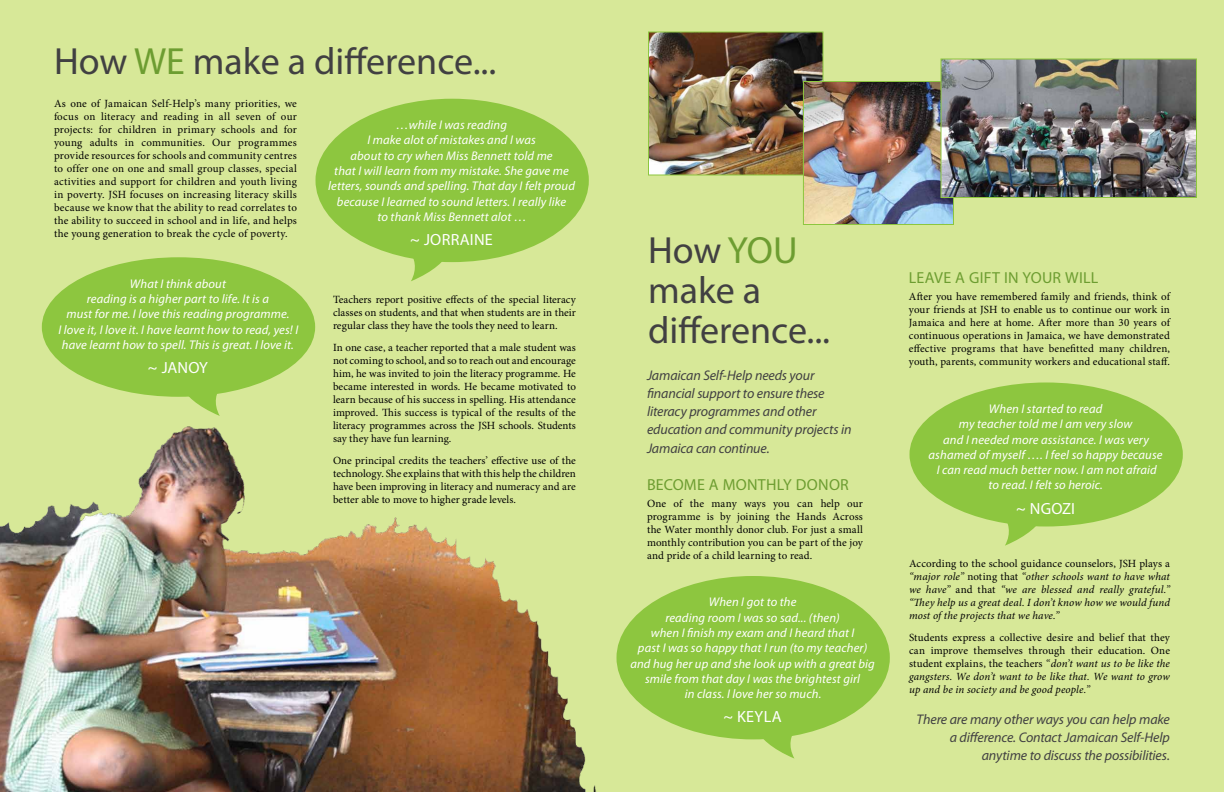
<style>
.page{position:relative;width:1224px;height:792px;background:#d7e898}
.page>*{position:absolute;margin:0;border:0;box-sizing:border-box;transform-origin:0 0}
.t1{font:38px/40px "Myriad Pro";color:#414042}
.t2{font:16.2px "Myriad Pro";letter-spacing:.015em;color:#fff}
.t3{font:16px "Myriad Pro";letter-spacing:.015em;color:#6d9d31}
.t4{font:italic 14px/18.3px "Myriad Pro";letter-spacing:-.01em;color:#414042;text-align:right}
.t5{font:italic 12.6px/15.3px "Myriad Pro";letter-spacing:.01em;color:#fff;text-align:center}
.t6{font:11px/13px "Minion Pro";letter-spacing:.005em;color:#000;text-align:justify}
.t7{font:italic 11px/13px "Minion Pro";letter-spacing:.01em;color:#000;text-align:justify}
.s1{color:#6d9d31}
.s2{font-style:normal}
.s3{font-style:italic}
</style>
<div class="page">
<img style="left:0;top:98px;width:596px;height:694px">
<svg style="left:397px;top:255px;width:61px;height:26px"></svg>
<div style="left:316px;top:99px;width:273px;height:163px;background:#8dc63f;border-radius:50%"></div>
<svg style="left:747px;top:732px;width:61px;height:27px"></svg>
<div style="left:617px;top:576px;width:273px;height:163px;background:#8dc63f;border-radius:50%"></div>
<svg style="left:173px;top:391px;width:61px;height:25px"></svg>
<div style="left:42px;top:257px;width:273px;height:140px;background:#8dc63f;border-radius:50%"></div>
<svg style="left:991px;top:520px;width:61px;height:26px"></svg>
<div style="left:910px;top:382px;width:273px;height:144px;background:#8dc63f;border-radius:50%"></div>
<img style="left:650px;top:34px;width:172px;height:140px">
<div style="left:648px;top:32px;width:176px;height:144px;border:1px solid #8dc63f"></div>
<img style="left:805px;top:83px;width:147px;height:140px">
<div style="left:803px;top:81px;width:151px;height:144px;border:1px solid #8dc63f"></div>
<img style="left:942px;top:60px;width:253px;height:136px">
<div style="left:940px;top:58px;width:257px;height:140px;border:1px solid #8dc63f"></div>
<h1 class="t1" style="left:54px;top:40px;width:444px">HOW <span class="s1">WE</span> MAKE A DIFFERENCE...</h1>
<p class="t6" style="left:54px;top:97px;width:245px">As one of Jamaican Self-Help’s many priorities, we focus on literacy and reading in all seven of our projects: for children in primary schools and for young adults in communities. Our programmes provide resources for schools and community centres to offer one on one and small group classes, special activities and support for children and youth living in poverty. JSH focuses on increasing literacy skills because we know that the ability to read correlates to the ability to succeed in school and in life, and helps the young generation to break the cycle of poverty.</p>
<p class="t5" style="left:58px;top:276px;width:241px">What I think about<br>reading is a higher part to life. It is a<br>must for me. I love this reading programme.<br>I love it, I love it. I have learnt how to read, yes! I have learnt how to spell. This is great. I love it.</p>
<h2 class="t2" style="left:148px;top:358px;width:61px">~ JANOY</h2>
<p class="t5" style="left:328px;top:117px;width:248px">…while I was reading<br>I make alot of mistakes and I was<br>about to cry when Miss Bennett told me<br>that I will learn from my mistake. She gave me letters, sounds and spelling. That day I felt proud because I learned to sound letters. I really like<br>to thank Miss Bennett alot …</p>
<h2 class="t2" style="left:410px;top:230px;width:30px">~ JORRAINE</h2>
<p class="t6" style="left:333px;top:293px;width:244px">Teachers report positive effects of the special literacy classes on students, and that when students are in their regular class they have the tools they need to learn.</p>
<p class="t6" style="left:333px;top:341px;width:245px">In one case, a teacher reported that a male student was not coming to school, and so to reach out and encourage him, he was invited to join the literacy programme. He became interested in words. He became motivated to learn because of his success in spelling. His attendance improved. This success is typical of the results of the literacy programmes across the JSH schools. Students say they have fun learning.</p>
<p class="t6" style="left:333px;top:454px;width:244px">One principal credits the teachers’ effective use of the technology. She explains that with this help the children have been improving in literacy and numeracy and are better able to move to higher grade levels.</p>
<h1 class="t1" style="left:648px;top:229px;width:184px">HOW <span class="s1">YOU<br></span>MAKE A<br>DIFFERENCE...</h1>
<p class="t4" style="left:647px;top:365px;width:206px;text-align:left">Jamaican Self-Help needs your financial support to ensure these literacy programmes and other education and community projects in<br>Jamaica can continue.</p>
<h3 class="t3" style="left:647px;top:475px;width:20px">BECOME</h3>
<h3 class="t3" style="left:709px;top:475px;width:38px">A MONTHLY</h3>
<h3 class="t3" style="left:796px;top:475px;width:23px">DONOR</h3>
<p class="t6" style="left:647px;top:498px;width:217px">One of the many ways you can help our programme is by joining the Hands Across the Water monthly donor club. For just a small monthly contribution you can be part of the joy and pride of a child learning to read.</p>
<p class="t5" style="left:630px;top:594px;width:246px">When I got to the<br>reading room I was so sad... (then)<br>when I finish my exam and I heard that I<br>past I was so happy that I run (to my teacher) and hug her up and she look up with a great big smile from that day I was the brightest girl<br>in class. I love her so much.</p>
<h2 class="t2" style="left:723px;top:707px;width:60px">~ KEYLA</h2>
<h3 class="t3" style="left:909px;top:268px;width:125px">LEAVEA GIFT IN YOUR</h3>
<h3 class="t3" style="left:1065px;top:268px;width:10px">WILL</h3>
<p class="t6" style="left:909px;top:291px;width:262px">After you have remembered family and friends, think of your friends at JSH to enable us to continue our work in Jamaica and here at home. After more than 30 years of continuous operations in Jamaica, we have demonstrated effective programs that have benefitted many children, youth, parents, community workers and educational staff.</p>
<p class="t5" style="left:929px;top:401px;width:235px">When I started to read<br>my teacher told me I am very slow<br>and I needed more assistance. I was very ashamed of myself …. I feel so happy because I can read much better now. I am not afraid<br>to read. I felt so heroic.</p>
<h2 class="t2" style="left:1016px;top:498px;width:58px">~ NGOZI</h2>
<p class="t7" style="left:909px;top:557px;width:262px"><span class="s2">According to the school guidance counselors, JSH plays a </span>“major role” <span class="s2">noting that</span> “other schools want to have what we have” <span class="s2">and that</span> “we are blessed and really grateful.” “They help us a great deal. I don’t know how we would fund most of the projects that we have.”</p>
<p class="t6" style="left:909px;top:631px;width:262px">Students express a collective desire and belief that they can improve themselves through their education. One student explains, the teachers <span class="s3">“don’t want us to be like the gangsters. We don’t want to be like that. We want to grow up and be in society and be good people.”</span></p>
<p class="t4" style="left:917px;top:710px;width:255px;line-height:18px">There are many other ways you can help make a difference. Contact Jamaican Self-Help anytime to discuss the possibilities.</p>
</div>
